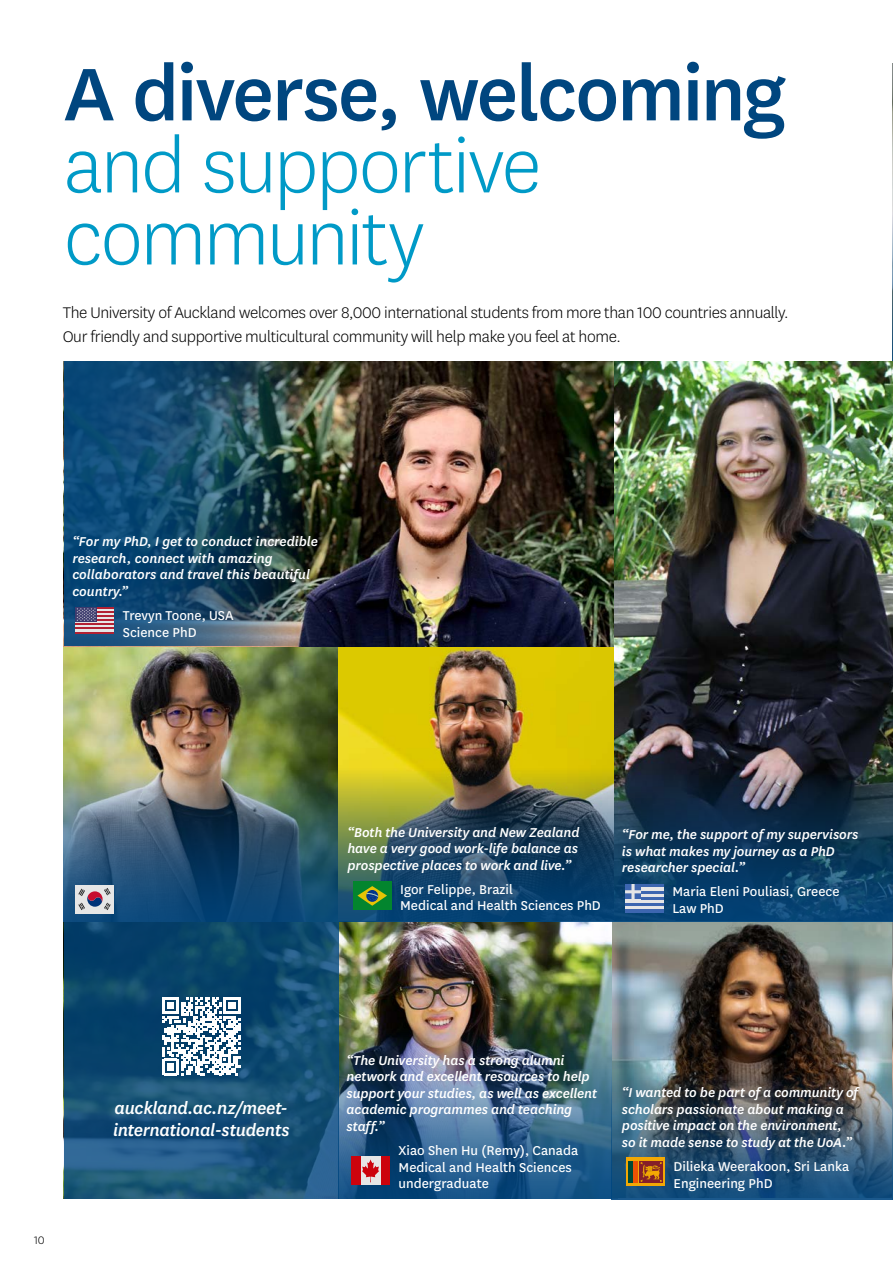
<style>
.page{position:relative;width:893px;height:1263px;background:#fff}
.page>*{position:absolute;margin:0;border:0;box-sizing:border-box;transform-origin:0 0}
.t1{font:300 87px/72px "National";letter-spacing:-.03em;color:#009ac7}
.t2{font:500 87px "National";letter-spacing:-.03em;color:#00467f}
.t3{font:italic 500 19.5px/22.5px "National";letter-spacing:-.02em;color:#fff}
.t4{font:300 18px/24px "National";letter-spacing:-.02em;color:#000}
.t5{font:italic 500 15px/16.5px "National";letter-spacing:-.005em;color:#fff}
.t6{font:15px/16.5px "National";color:#fff}
.t7{font:300 12.75px "National";color:#000}
</style>
<div class="page">
<img style="left:892px;top:64px;width:1px;height:150px">
<img style="left:339px;top:921px;width:273px;height:105px">
<img style="left:612px;top:361px;width:281px;height:711px">
<img style="left:892px;top:921px;width:1px;height:278px">
<img style="left:612px;top:1072px;width:281px;height:127px">
<img style="left:339px;top:1026px;width:273px;height:173px">
<hr style="left:892px;top:214px;width:1px;height:147px;background:#00467f">
<hr style="left:892px;top:501px;width:1px;height:144px;background:#00467f">
<svg style="left:64px;top:921px;width:275px;height:278px;background:#134d73"></svg>
<img style="left:64px;top:361px;width:549px;height:407px">
<img style="left:64px;top:768px;width:829px;height:153px">
<img style="left:64px;top:361px;width:246px;height:285px">
<hr style="left:75px;top:607px;width:39px;height:2px;background:#b32133">
<hr style="left:75px;top:609px;width:39px;height:3px;background:#e6e6e6">
<hr style="left:75px;top:612px;width:39px;height:2px;background:#b32133">
<hr style="left:75px;top:614px;width:39px;height:2px;background:#e6e6e6">
<hr style="left:75px;top:616px;width:39px;height:2px;background:#b32133">
<hr style="left:75px;top:618px;width:39px;height:2px;background:#e6e6e6">
<hr style="left:75px;top:620px;width:39px;height:2px;background:#b32133">
<hr style="left:75px;top:622px;width:39px;height:2px;background:#e6e6e6">
<hr style="left:75px;top:624px;width:39px;height:2px;background:#b32133">
<hr style="left:75px;top:632px;width:39px;height:2px;background:#b32133">
<hr style="left:75px;top:626px;width:39px;height:2px;background:#e6e6e6">
<hr style="left:75px;top:628px;width:39px;height:2px;background:#b32133">
<hr style="left:75px;top:630px;width:39px;height:2px;background:#e6e6e6">
<div style="left:75px;top:607px;width:22px;height:15px;background:#3d3b6e"></div>
<svg style="left:76px;top:608px;width:20px;height:13px"></svg>
<hr style="left:625px;top:909px;width:39px;height:3px;background:#3d66b0">
<hr style="left:625px;top:906px;width:39px;height:3px;background:#e6e6e6">
<hr style="left:625px;top:903px;width:39px;height:3px;background:#3d66b0">
<hr style="left:625px;top:899px;width:39px;height:4px;background:#e6e6e6">
<hr style="left:641px;top:896px;width:23px;height:3px;background:#3d66b0">
<hr style="left:641px;top:893px;width:23px;height:3px;background:#e6e6e6">
<hr style="left:641px;top:884px;width:23px;height:3px;background:#3d66b0">
<hr style="left:641px;top:890px;width:23px;height:3px;background:#3d66b0">
<hr style="left:641px;top:887px;width:23px;height:3px;background:#e6e6e6">
<svg style="left:625px;top:884px;width:16px;height:15px"></svg>
<div style="left:75px;top:885px;width:39px;height:28px;background:#e6e6e6"></div>
<svg style="left:78px;top:888px;width:33px;height:22px"></svg>
<div style="left:353px;top:882px;width:39px;height:28px;background:#03852e"></div>
<svg style="left:357px;top:886px;width:30px;height:20px"></svg>
<svg style="left:626px;top:1158px;width:39px;height:28px"></svg>
<hr style="left:629px;top:1161px;width:4px;height:21px;background:#004a36">
<hr style="left:633px;top:1161px;width:4px;height:21px;background:#ed5203">
<div style="left:640px;top:1161px;width:23px;height:21px;background:#851f29"></div>
<svg style="left:640px;top:1162px;width:22px;height:20px"></svg>
<div style="left:351px;top:1157px;width:39px;height:28px;background:#cc030d"></div>
<div style="left:361px;top:1157px;width:19px;height:28px;background:#e6e6e6"></div>
<svg style="left:362px;top:1159px;width:17px;height:23px"></svg>
<svg style="left:162px;top:997px;width:78px;height:78px"></svg>
<h1 class="t2" style="left:64px;top:35px;width:724px">A diverse, welcoming</h1>
<h1 class="t1" style="left:64px;top:127px;width:479px">and supportive community</h1>
<p class="t4" style="left:63px;top:299px;width:727px">The University of Auckland welcomes over 8,000 international students from more than 100 countries annually.<br>Our friendly and supportive multicultural community will help make you feel at home.</p>
<p class="t5" style="left:72px;top:533px;width:247px">“For my PhD, I get to conduct incredible research, connect with amazing collaborators and travel this beautiful country.”</p>
<p class="t6" style="left:123px;top:606px;width:112px">Trevyn Toone, USA<br>Science PhD</p>
<p class="t7" style="left:34px;top:1232px;width:12px">10</p>
<h2 class="t3" style="left:113px;top:1095px;width:178px">auckland.ac.nz/meet&shy;international-students</h2>
<p class="t5" style="left:347px;top:823px;width:234px;text-align:justify">“Both the University and New Zealand have a very good work-life balance as prospective places to work and live.”</p>
<p class="t6" style="left:400px;top:880px;width:202px">Igor Felippe, Brazil<br>Medical and Health Sciences PhD</p>
<p class="t5" style="left:622px;top:825px;width:238px">“For me, the support of my supervisors is what makes my journey as a PhD researcher special.”</p>
<p class="t6" style="left:672px;top:883px;width:169px">Maria Eleni Pouliasi, Greece<br>Law PhD</p>
<p class="t5" style="left:347px;top:1051px;width:252px">“The University has a strong alumni network and excellent resources to help support your studies, as well as excellent academic programmes and teaching staff.”</p>
<p class="t6" style="left:399px;top:1142px;width:181px">Xiao Shen Hu (Remy), Canada<br>Medical and Health Sciences undergraduate</p>
<p class="t5" style="left:622px;top:1084px;width:238px">“I wanted to be part of a community of scholars passionate about making a positive impact on the environment, so it made sense to study at the UoA.”</p>
<p class="t6" style="left:674px;top:1157px;width:177px">Dilieka Weerakoon, Sri Lanka<br>Engineering PhD</p>
</div>
